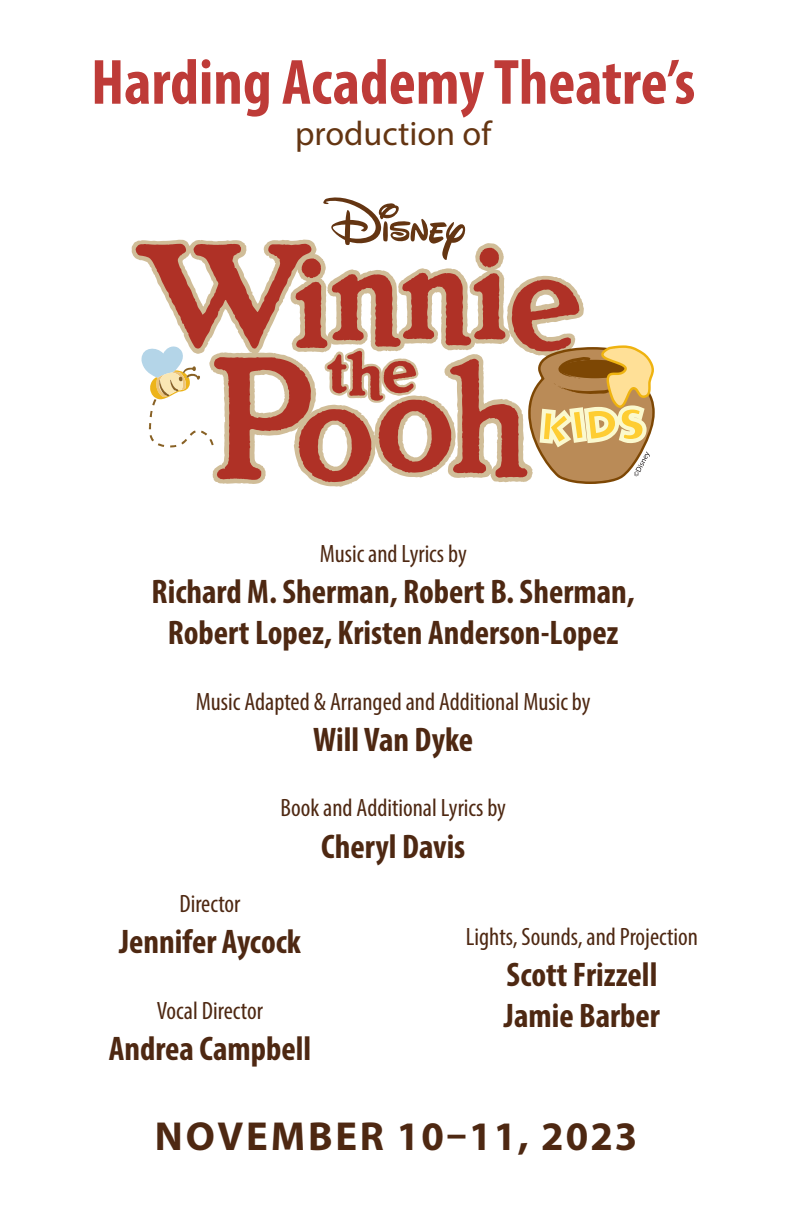
<style>
.page{position:relative;width:792px;height:1224px;background:#fff}
.page>*{position:absolute;margin:0;border:0;box-sizing:border-box;transform-origin:0 0}
.t1{font:700 condensed 64.4px "Myriad Pro";color:#be3b38}
.t2{font:700 40.6px "Myriad Pro";letter-spacing:.065em;color:#4e2812}
.t3{font:700 condensed 34.2px "Myriad Pro";color:#4e2812}
.t4{font:34.2px "Myriad Pro";color:#643512}
.t5{font:condensed 25.2px "Myriad Pro";color:#4e2812}
</style>
<div class="page">
<svg style="left:132px;top:197px;width:523px;height:290px"></svg>
<p class="t1" style="left:91px;top:42px;width:606px">Harding Academy Theatre’s</p>
<p class="t4" style="left:295px;top:112px;width:198px">production of</p>
<p class="t5" style="left:320px;top:539px;width:148px">Music and Lyrics by</p>
<p class="t3" style="left:152px;top:571px;width:485px">Richard M. Sherman, Robert B. Sherman,</p>
<p class="t3" style="left:168px;top:612px;width:452px">Robert Lopez, Kristen Anderson-Lopez</p>
<p class="t5" style="left:196px;top:686px;width:396px">Music Adapted &amp; Arranged and Additional Music by</p>
<p class="t3" style="left:313px;top:718px;width:162px">Will Van Dyke</p>
<p class="t5" style="left:280px;top:793px;width:227px">Book and Additional Lyrics by</p>
<p class="t3" style="left:321px;top:825px;width:146px">Cheryl Davis</p>
<p class="t5" style="left:179px;top:889px;width:63px">Director</p>
<p class="t3" style="left:119px;top:921px;width:183px">Jennifer Aycock</p>
<p class="t5" style="left:157px;top:995px;width:108px">Vocal Director</p>
<p class="t3" style="left:109px;top:1027px;width:204px">Andrea Campbell</p>
<p class="t5" style="left:466px;top:922px;width:234px">Lights, Sounds, and Projection</p>
<p class="t3" style="left:507px;top:953px;width:152px">Scott Frizzell</p>
<p class="t3" style="left:504px;top:995px;width:158px">Jamie Barber</p>
<p class="t2" style="left:155px;top:1110px;width:484px">NOVEMBER 10–11, 2023</p>
</div>
